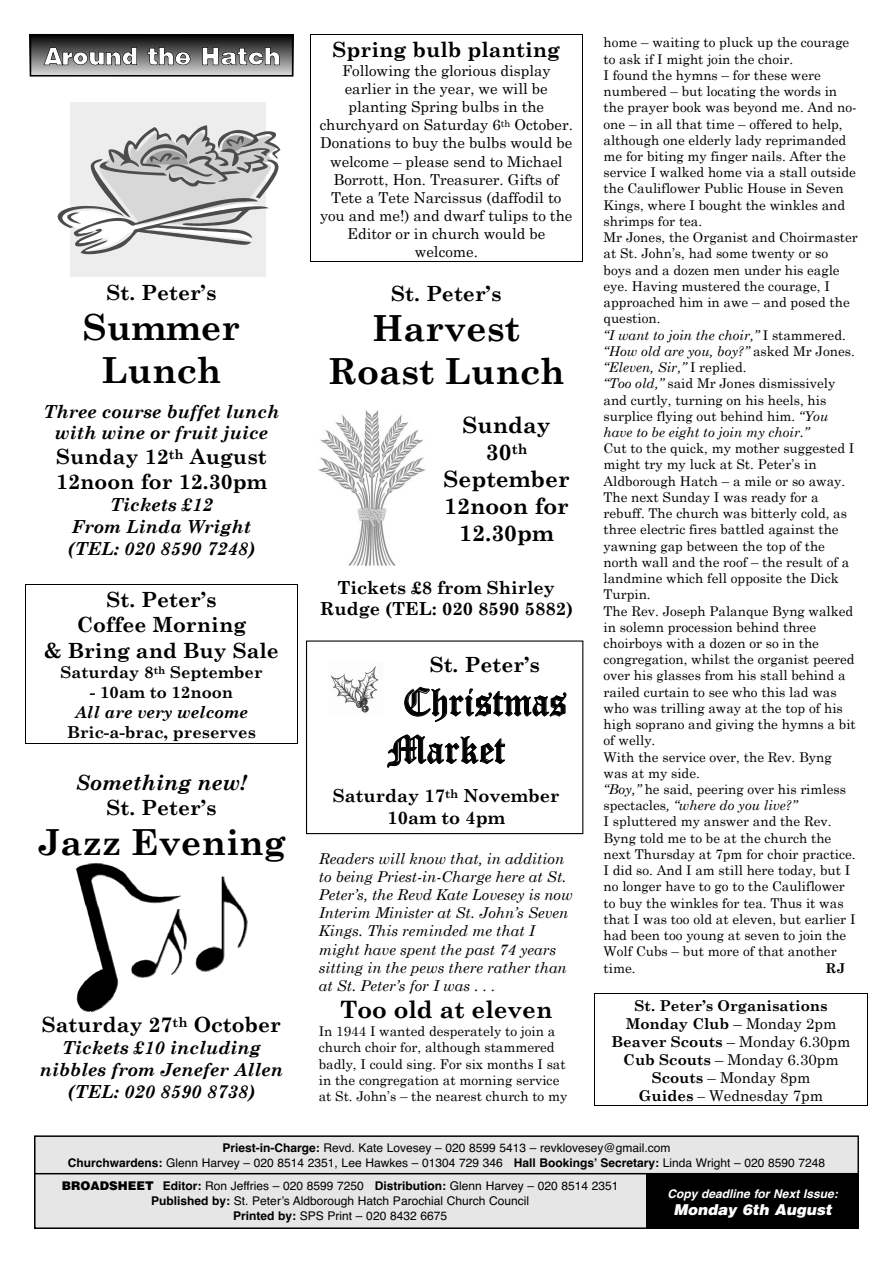
<style>
.page{position:relative;width:893px;height:1263px;background:#fff}
.page>*{position:absolute;margin:0;border:0;box-sizing:border-box;transform-origin:0 0}
.t1{font:39px/47.5px "Old English Text";color:#000}
.t2{font:700 36px/43.3px "Century Schoolbook";color:#000;text-align:center}
.t3{font:700 24px "Century Schoolbook";color:#000}
.t4{font:700 22.5px/27px "Century Schoolbook";color:#000;text-align:center}
.t5{font:700 21px/25.2px "Century Schoolbook";color:#000}
.t6{font:italic 700 21px "Century Schoolbook";color:#000}
.t7{font:italic 700 18px/21.6px "Century Schoolbook";color:#000;text-align:center}
.t8{font:700 18px/21.6px "Century Schoolbook";color:#000;text-align:center}
.t9{font:700 16.5px "Century Schoolbook";color:#000}
.t10{font:italic 700 16.5px "Century Schoolbook";color:#000}
.t11{font:15px/18px "Century Schoolbook";color:#000;text-align:center}
.t12{font:italic 15px/18px "Century Schoolbook";color:#000}
.t13{font:700 15px/18px "Century Schoolbook";color:#000;text-align:center}
.t14{font:italic 900 15px "Helvetica";color:#fff}
.t15{font:13.5px/16.2px "Century Schoolbook";color:#000}
.t16{font:700 13.5px "Century Schoolbook";color:#000}
.t17{font:12px/14.9px "Helvetica";color:#000;text-align:center}
.t18{font:italic 700 12px "Helvetica";color:#fff}
.s1{font-style:normal}
.s2{font-style:italic}
.s3{font-weight:400}
.s4{font-weight:400;font-style:italic}
.s5{font-weight:700}
.s6{font-weight:900}
</style>
<div class="page">
<div style="left:70px;top:102px;width:195px;height:174px;background:#ededed"></div>
<svg style="left:58px;top:125px;width:222px;height:129px"></svg>
<img style="left:331px;top:666px;width:48px;height:47px">
<img style="left:319px;top:410px;width:107px;height:156px">
<hr style="left:25px;top:584px;width:273px;height:1px;background:#000">
<hr style="left:25px;top:743px;width:273px;height:1px;background:#000">
<svg style="left:25px;top:585px;width:1px;height:158px"></svg>
<svg style="left:297px;top:585px;width:1px;height:158px"></svg>
<img style="left:75px;top:863px;width:173px;height:148px">
<hr style="left:310px;top:34px;width:273px;height:1px;background:#000">
<hr style="left:310px;top:261px;width:273px;height:1px;background:#000">
<svg style="left:310px;top:35px;width:1px;height:226px"></svg>
<svg style="left:582px;top:35px;width:1px;height:226px"></svg>
<hr style="left:595px;top:993px;width:272px;height:1px;background:#000">
<hr style="left:595px;top:1105px;width:272px;height:1px;background:#000">
<svg style="left:867px;top:993px;width:1px;height:113px"></svg>
<div style="left:306px;top:640px;width:277px;height:194px;border:1px solid #040503"></div>
<div style="left:36px;top:1137px;width:821px;height:90px;background:#e6e6e6"></div>
<div style="left:34px;top:1135px;width:825px;height:94px;border:2px solid #000"></div>
<svg style="left:33px;top:37px;width:257px;height:37px;background:#6b6b6b"></svg>
<svg style="left:44px;top:47px;width:236px;height:19px"></svg>
<div style="left:30px;top:34px;width:263px;height:43px;border:2px solid #000"></div>
<hr style="left:34px;top:1173px;width:825px;height:1px;background:#000">
<div style="left:646px;top:1174px;width:213px;height:55px;background:#000"></div>
<h3 class="t5" style="left:106px;top:279px;width:112px">St. Peter’s</h3>
<h2 class="t2" style="left:83px;top:305px;width:159px">Summer<br>Lunch</h2>
<h3 class="t7" style="left:43px;top:400px;width:238px">Three course buffet lunch with wine or fruit juice</h3>
<h3 class="t5" style="left:56px;top:443px;width:212px">Sunday 12<sup>th</sup> August<br>12noon for 12.30pm</h3>
<h3 class="t7" style="left:68px;top:494px;width:189px">Tickets £12<br>From Linda Wright (TEL: 020 8590 7248)</h3>
<h3 class="t5" style="left:44px;top:586px;width:236px;text-align:center">St. Peter’s<br>Coffee Morning<br>&amp; Bring and Buy Sale</h3>
<p class="t9" style="left:60px;top:662px;width:204px">Saturday 8<sup>th</sup> September</p>
<p class="t9" style="left:90px;top:682px;width:145px">- 10am to 12noon</p>
<p class="t10" style="left:75px;top:702px;width:175px">All are very welcome</p>
<p class="t9" style="left:67px;top:722px;width:190px">Bric-a-brac, preserves</p>
<h3 class="t6" style="left:76px;top:769px;width:173px">Something new!</h3>
<h3 class="t5" style="left:106px;top:794px;width:112px">St. Peter’s</h3>
<h2 class="t2" style="left:37px;top:819px;width:250px">Jazz Evening</h2>
<h3 class="t5" style="left:42px;top:1011px;width:241px">Saturday 27<sup>th</sup> October</h3>
<h3 class="t7" style="left:40px;top:1037px;width:245px">Tickets £10 including nibbles from Jenefer Allen (TEL: 020 8590 8738)</h3>
<h3 class="t5" style="left:333px;top:36px;width:229px">Spring bulb planting</h3>
<p class="t11" style="left:320px;top:62px;width:255px">Following the glorious display earlier in the year, we will be planting Spring bulbs in the churchyard on Saturday 6<sup>th</sup> October.<br>Donations to buy the bulbs would be welcome – please send to Michael<br>Borrott, Hon. Treasurer. Gifts of<br>Tete a Tete Narcissus (daffodil to you and me!) and dwarf tulips to the<br>Editor or in church would be welcome.</p>
<h3 class="t5" style="left:391px;top:280px;width:112px">St. Peter’s</h3>
<h2 class="t2" style="left:328px;top:305px;width:238px">Harvest<br>Roast Lunch</h2>
<h3 class="t4" style="left:443px;top:411px;width:128px">Sunday<br>30<sup>th<br></sup>September<br>12noon for<br>12.30pm</h3>
<h3 class="t8" style="left:320px;top:576px;width:255px">Tickets £8 from Shirley<br>Rudge (TEL: 020 8590 5882)</h3>
<h3 class="t5" style="left:430px;top:652px;width:112px">St. Peter’s</h3>
<h1 class="t1" style="left:387px;top:678px;width:181px;text-indent:15px">Christmas<br>Market</h1>
<h3 class="t8" style="left:333px;top:785px;width:228px">Saturday 17<sup>th</sup> November<br>10am to 4pm</h3>
<p class="t12" style="left:319px;top:850px;width:256px">Readers will know that, in addition to being Priest-in-Charge here at St.<br>Peter’s, the Revd Kate Lovesey is now Interim Minister at St. John’s Seven Kings. This reminded me that I might have spent the past 74 years sitting in the pews there rather than at St. Peter’s for I was . <span class="s1">. .</span></p>
<h3 class="t3" style="left:340px;top:994px;width:214px">Too old at eleven</h3>
<p class="t15" style="left:319px;top:1023px;width:250px">In 1944 I wanted desperately to join a church choir for, although stammered badly, I could sing. For six months I sat in the congregation at morning service at St. John’s – the nearest church to my</p>
<p class="t15" style="left:603px;top:34px;width:256px">home – waiting to pluck up the courage to ask if I might join the choir.<br>I found the hymns – for these were numbered – but locating the words in the prayer book was beyond me. And no&shy;one – in all that time – offered to help, although one elderly lady reprimanded me for biting my finger nails. After the service I walked home via a stall outside the Cauliflower Public House in Seven Kings, where I bought the winkles and shrimps for tea.<br>Mr Jones, the Organist and Choirmaster at St. John’s, had some twenty or so boys and a dozen men under his eagle eye. Having mustered the courage, I approached him in awe – and posed the question.<br><span class="s2">“I want to join the choir,”</span> I stammered. <span class="s2">“How old are you, boy?”</span> asked Mr Jones. <span class="s2">“Eleven, Sir,”</span> I replied.<br><span class="s2">“Too old,”</span> said Mr Jones dismissively and curtly, turning on his heels, his surplice flying out behind him. <span class="s2">“You have to be eight to join my choir.”</span></p>
<p class="t15" style="left:603px;top:440px;width:254px">Cut to the quick, my mother suggested I might try my luck at St. Peter’s in Aldborough Hatch – a mile or so away.<br>The next Sunday I was ready for a rebuff. The church was bitterly cold, as three electric fires battled against the yawning gap between the top of the north wall and the roof – the result of a landmine which fell opposite the Dick Turpin.<br>The Rev. Joseph Palanque Byng walked in solemn procession behind three choirboys with a dozen or so in the congregation, whilst the organist peered over his glasses from his stall behind a railed curtain to see who this lad was who was trilling away at the top of his high soprano and giving the hymns a bit of welly.<br>With the service over, the Rev. Byng was at my side.<br><span class="s2">“Boy,”</span> he said, peering over his rimless spectacles<span class="s2">, “where do you live?”<br></span>I spluttered my answer and the Rev.<br>Byng told me to be at the church the next Thursday at 7pm for choir practice.<br>I did so. And I am still here today, but I no longer have to go to the Cauliflower to buy the winkles for tea. Thus it was that I was too old at eleven, but earlier I had been too young at seven to join the Wolf Cubs – but more of that another time.</p>
<p class="t16" style="left:826px;top:959px;width:21px">RJ</p>
<p class="t13" style="left:612px;top:996px;width:240px">St. Peter’s Organisations<br>Monday Club <span class="s3">– Monday 2pm<br></span>Beaver Scouts <span class="s3">– Monday 6.30pm<br></span>Cub Scouts <span class="s3">– Monday 6.30pm<br></span>Scouts <span class="s3">– Monday 8pm<br></span>Guides <span class="s4">–</span> <span class="s3">Wednesday 7pm</span></p>
<p class="t17" style="left:68px;top:1140px;width:759px"><span class="s5">Priest-in-Charge:</span> Revd. Kate Lovesey – 020 8599 5413 – revklovesey@gmail.com<br><span class="s5">Churchwardens:</span> Glenn Harvey – 020 8514 2351, Lee Hawkes – 01304 729 346 <span class="s5">Hall Bookings’ Secretary:</span> Linda Wright – 020 8590 7248</p>
<p class="t18" style="left:668px;top:1186px;width:172px">Copy deadline for Next Issue:</p>
<p class="t14" style="left:673px;top:1200px;width:160px">Monday 6th August</p>
<p class="t17" style="left:62px;top:1178px;width:558px"><span class="s6">BROADSHEET</span> <span class="s5">Editor:</span> Ron Jeffries – 020 8599 7250 <span class="s5">Distribution:</span> Glenn Harvey – 020 8514 2351<br><span class="s5">Published by:</span> St. Peter’s Aldborough Hatch Parochial Church Council<br><span class="s5">Printed by:</span> SPS Print – 020 8432 6675</p>
</div>
